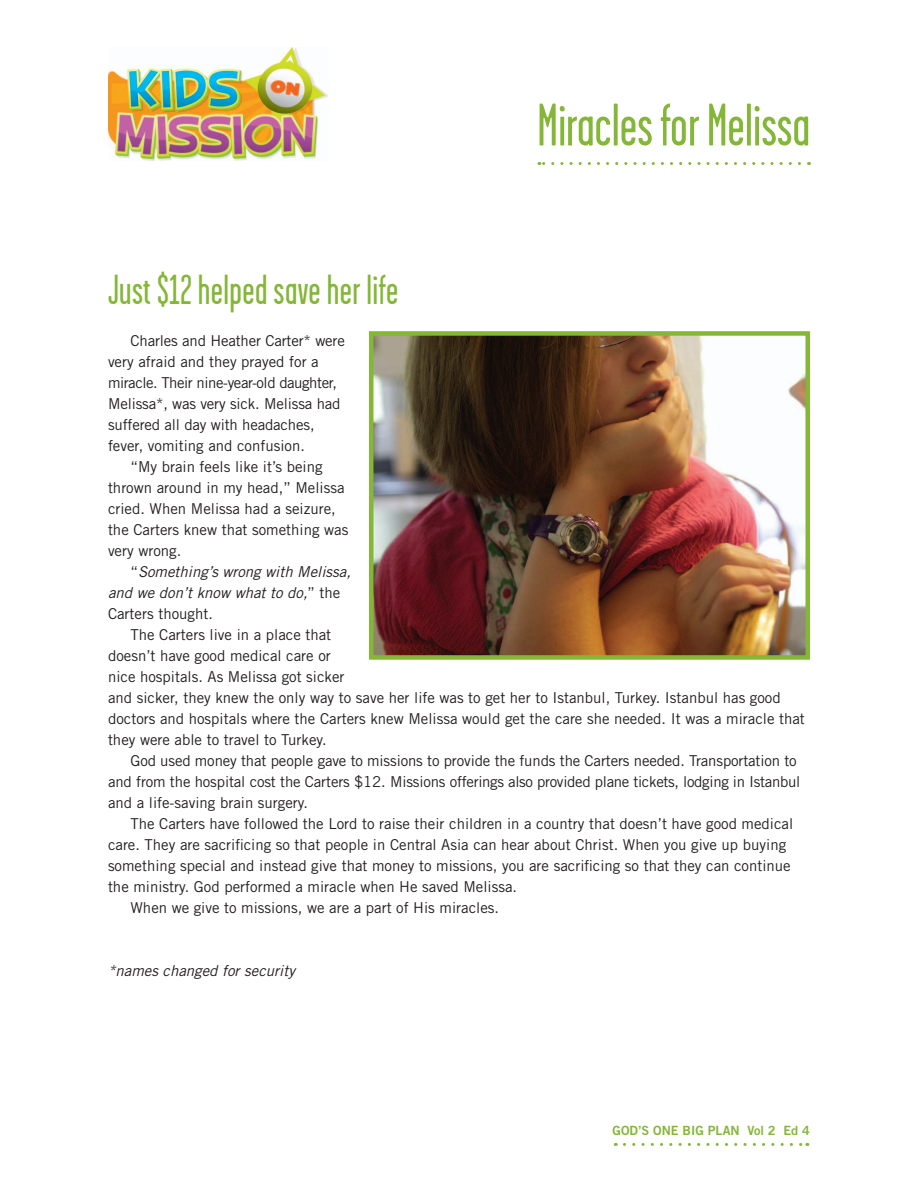
<style>
.page{position:relative;width:918px;height:1188px;background:#fff}
.page>*{position:absolute;margin:0;border:0;box-sizing:border-box;transform-origin:0 0}
.t1{font:60px "Garage Gothic";color:#84b637}
.t2{font:42px "Garage Gothic";letter-spacing:.01em;color:#84b637}
.t3{font:15px/21px "Trade Gothic LT Std";color:#231f20}
.t4{font:italic 15px/21px "Trade Gothic LT Std";color:#231f20}
.t5{font:12.75px "Trade Gothic LT Std Bd 2";color:#84b637}
.s1{font-style:normal}
</style>
<div class="page">
<img style="left:108px;top:48px;width:220px;height:112px">
<svg style="left:624px;top:1143px;width:184px;height:3px"></svg>
<svg style="left:539px;top:162px;width:261px;height:3px"></svg>
<img style="left:374px;top:336px;width:431px;height:319px">
<div style="left:369px;top:331px;width:441px;height:329px;border:4px solid #84b637"></div>
<p class="t1" style="left:537px;top:94px;width:274px">Miracles for Melissa</p>
<p class="t2" style="left:108px;top:267px;width:292px">Just $12 helped save her life</p>
<p class="t3" style="left:108px;top:330px;width:238px;text-indent:22px">Charles and Heather Carter* were very afraid and they prayed for a miracle. Their nine-year-old daughter, Melissa*, was very sick. Melissa had suffered all day with headaches, fever, vomiting and confusion.</p>
<p class="t3" style="left:108px;top:456px;width:242px;text-indent:22px">“My brain feels like it’s being thrown around in my head,” Melissa cried. When Melissa had a seizure, the Carters knew that something was very wrong.</p>
<p class="t4" style="left:108px;top:561px;width:245px;text-indent:22px"><span class="s1">“</span>Something’s wrong with Melissa, and we don’t know what to do,<span class="s1">” the<br>Carters thought.</span></p>
<p class="t3" style="left:108px;top:624px;width:698px;text-indent:22px">The Carters live in a place that<br>doesn’t have good medical care or<br>nice hospitals. As Melissa got sicker<br>and sicker, they knew the only way to save her life was to get her to Istanbul, Turkey. Istanbul has good doctors and hospitals where the Carters knew Melissa would get the care she needed. It was a miracle that they were able to travel to Turkey.</p>
<p class="t3" style="left:108px;top:750px;width:694px;text-indent:22px">God used money that people gave to missions to provide the funds the Carters needed. Transportation to and from the hospital cost the Carters $12. Missions offerings also provided plane tickets, lodging in Istanbul and a life-saving brain surgery.</p>
<p class="t3" style="left:108px;top:813px;width:687px;text-indent:22px">The Carters have followed the Lord to raise their children in a country that doesn’t have good medical care. They are sacrificing so that people in Central Asia can hear about Christ. When you give up buying something special and instead give that money to missions, you are sacrificing so that they can continue the ministry. God performed a miracle when He saved Melissa.</p>
<p class="t3" style="left:130px;top:897px;width:370px">When we give to missions, we are a part of His miracles.</p>
<p class="t4" style="left:108px;top:960px;width:189px">*names changed for security</p>
<p class="t5" style="left:613px;top:1122px;width:199px">GOD’S ONE BIG PLAN Vol 2 Ed 4</p>
</div>
